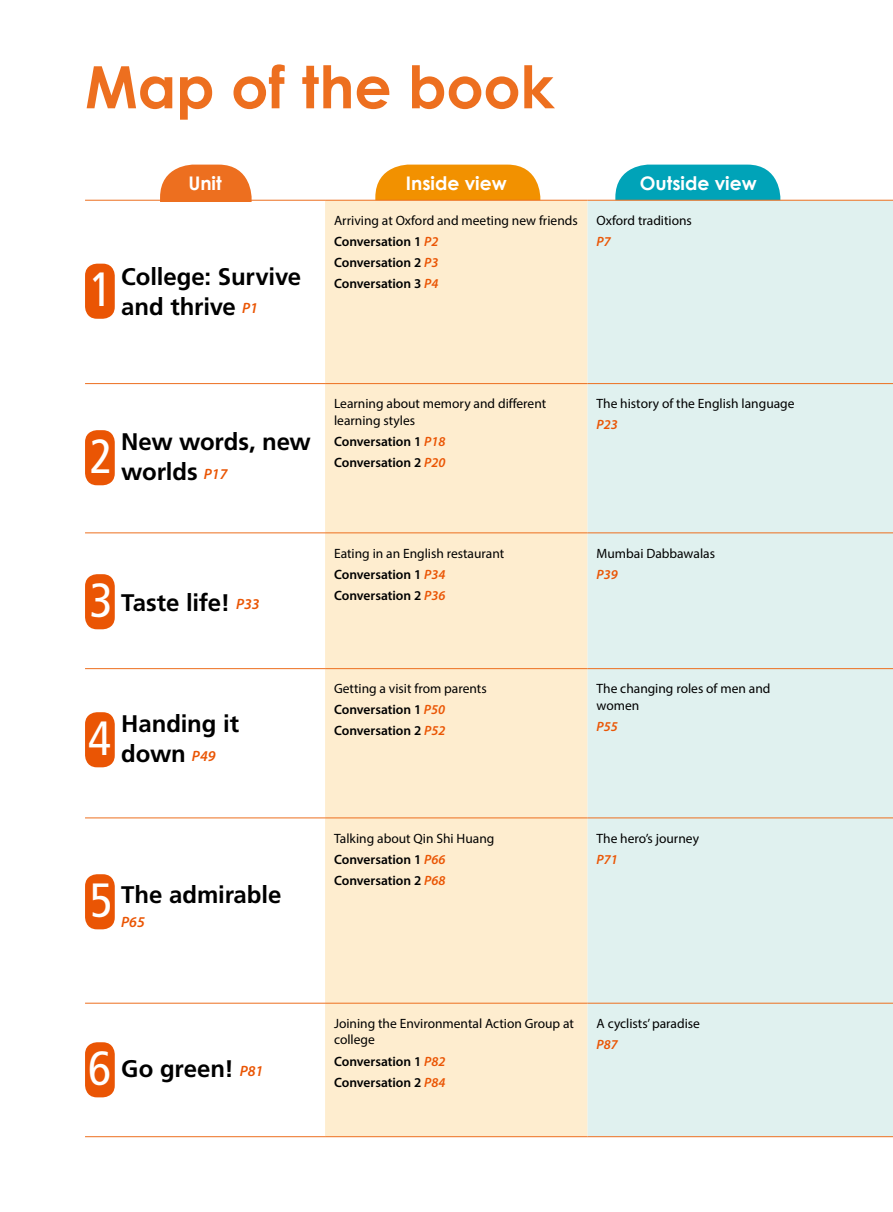
<style>
.page{position:relative;width:893px;height:1212px;background:#fff}
.page>*{position:absolute;margin:0;border:0;box-sizing:border-box;transform-origin:0 0}
.t1{font:700 58.5px "Century Gothic";letter-spacing:-.005em;color:#ed6f1f}
.t2{font:condensed 48px "Frutiger LT Std";color:#fff}
.t3{font:700 24px/30px "Frutiger LT Std";letter-spacing:-.005em;color:#000}
.t4{font:700 18.75px "Century Gothic";color:#fff}
.t5{font:italic 600 15px "Myriad Pro";color:#ea5504}
.t6{font:13.5px/16.5px "Myriad Pro";color:#000}
.t7{font:600 13.5px/21px "Myriad Pro";color:#000}
.t8{font:italic 600 13.5px "Myriad Pro";color:#ea5504}
.s1{font-weight:400}
.s2{font-style:italic;color:#ea5504}
.s3{font-weight:400;font-stretch:condensed;font-size:48px;color:#fff}
.s4{font-family:"Myriad Pro";font-weight:600;font-style:italic;font-size:15px;color:#ea5504}
.s5{font-weight:600}
.s6{font-weight:600;font-style:italic;color:#ea5504}
</style>
<div class="page">
<svg style="left:160px;top:165px;width:92px;height:35px;background:#ef823c"></svg>
<svg style="left:375px;top:165px;width:165px;height:35px;background:#f29812"></svg>
<svg style="left:615px;top:165px;width:165px;height:35px;background:#14a9bb"></svg>
<div style="left:325px;top:201px;width:263px;height:935px;background:#feedcf"></div>
<div style="left:588px;top:201px;width:305px;height:935px;background:#e0f1ef"></div>
<hr style="left:85px;top:200px;width:240px;height:1px;background:#ed6f1f">
<hr style="left:325px;top:200px;width:263px;height:1px;background:#ed6f1f">
<hr style="left:588px;top:200px;width:221px;height:1px;background:#ed6f1f">
<hr style="left:809px;top:200px;width:84px;height:1px;background:#ed6f1f">
<hr style="left:85px;top:383px;width:240px;height:1px;background:#ed6f1f">
<hr style="left:325px;top:383px;width:263px;height:1px;background:#ed6f1f">
<hr style="left:588px;top:383px;width:221px;height:1px;background:#ed6f1f">
<hr style="left:809px;top:383px;width:84px;height:1px;background:#ed6f1f">
<hr style="left:85px;top:532px;width:240px;height:1px;background:#ed6f1f">
<hr style="left:325px;top:532px;width:263px;height:1px;background:#ed6f1f">
<hr style="left:588px;top:532px;width:221px;height:1px;background:#ed6f1f">
<hr style="left:809px;top:532px;width:84px;height:1px;background:#ed6f1f">
<hr style="left:85px;top:668px;width:240px;height:1px;background:#ed6f1f">
<hr style="left:325px;top:668px;width:263px;height:1px;background:#ed6f1f">
<hr style="left:588px;top:668px;width:221px;height:1px;background:#ed6f1f">
<hr style="left:809px;top:668px;width:84px;height:1px;background:#ed6f1f">
<hr style="left:85px;top:817px;width:240px;height:1px;background:#ed6f1f">
<hr style="left:325px;top:817px;width:263px;height:1px;background:#ed6f1f">
<hr style="left:588px;top:817px;width:221px;height:1px;background:#ed6f1f">
<hr style="left:809px;top:817px;width:84px;height:1px;background:#ed6f1f">
<hr style="left:85px;top:1003px;width:240px;height:1px;background:#ed6f1f">
<hr style="left:325px;top:1003px;width:263px;height:1px;background:#ed6f1f">
<hr style="left:588px;top:1003px;width:221px;height:1px;background:#ed6f1f">
<hr style="left:809px;top:1003px;width:84px;height:1px;background:#ed6f1f">
<hr style="left:85px;top:1136px;width:240px;height:1px;background:#ed6f1f">
<hr style="left:325px;top:1136px;width:263px;height:1px;background:#ed6f1f">
<hr style="left:588px;top:1136px;width:221px;height:1px;background:#ed6f1f">
<hr style="left:809px;top:1136px;width:84px;height:1px;background:#ed6f1f">
<div style="left:85px;top:264px;width:30px;height:55px;background:#ea5504;border-radius:12px"></div>
<div style="left:85px;top:430px;width:30px;height:55px;background:#ea5504;border-radius:12px"></div>
<div style="left:85px;top:574px;width:30px;height:55px;background:#ea5504;border-radius:12px"></div>
<div style="left:85px;top:712px;width:30px;height:55px;background:#ea5504;border-radius:12px"></div>
<div style="left:85px;top:874px;width:30px;height:55px;background:#ea5504;border-radius:12px"></div>
<div style="left:85px;top:1042px;width:30px;height:55px;background:#ea5504;border-radius:12px"></div>
<h1 class="t1" style="left:85px;top:50px;width:471px">Map of the book</h1>
<h3 class="t4" style="left:188px;top:171px;width:35px">Unit</h3>
<h3 class="t4" style="left:406px;top:171px;width:102px">Inside view</h3>
<h3 class="t4" style="left:640px;top:171px;width:118px">Outside view</h3>
<p class="t7" style="left:334px;top:210px;width:245px"><span class="s1">Arriving at Oxford and meeting new friends<br></span>Conversation 1 <span class="s2">P2<br></span>Conversation 2 <span class="s2">P3<br></span>Conversation 3 <span class="s2">P4</span></p>
<p class="t6" style="left:597px;top:212px;width:97px">Oxford traditions</p>
<p class="t8" style="left:597px;top:233px;width:16px">P7</p>
<h3 class="t3" style="left:90px;top:262px;width:213px;text-align:center"><span class="s3">1</span> College: Survive and thrive <span class="s4">P1</span></h3>
<h2 class="t2" style="left:90px;top:428px;width:25px">2</h2>
<h3 class="t3" style="left:121px;top:427px;width:191px">New words, new worlds <span class="s4">P17</span></h3>
<p class="t6" style="left:334px;top:395px;width:214px">Learning about memory and different learning styles</p>
<p class="t7" style="left:334px;top:430px;width:113px">Conversation 1 <span class="s2">P18<br></span>Conversation 2 <span class="s2">P20</span></p>
<p class="t6" style="left:597px;top:395px;width:200px">The history of the English language</p>
<p class="t8" style="left:597px;top:416px;width:23px">P23</p>
<h3 class="t3" style="left:90px;top:587px;width:171px"><span class="s3">3</span> Taste life! <span class="s4">P33</span></h3>
<h2 class="t2" style="left:88px;top:710px;width:25px">4</h2>
<h3 class="t3" style="left:121px;top:709px;width:119px">Handing it down <span class="s4">P49</span></h3>
<p class="t6" style="left:334px;top:542px;width:172px;line-height:21px">Eating in an English restaurant<br><span class="s5">Conversation 1</span> <span class="s6">P34<br></span><span class="s5">Conversation 2</span> <span class="s6">P36</span></p>
<p class="t6" style="left:597px;top:545px;width:120px">Mumbai Dabbawalas</p>
<p class="t8" style="left:597px;top:565px;width:23px">P39</p>
<p class="t7" style="left:334px;top:678px;width:154px"><span class="s1">Getting a visit from parents<br></span>Conversation 1 <span class="s2">P50<br></span>Conversation 2 <span class="s2">P52</span></p>
<p class="t6" style="left:597px;top:680px;width:175px">The changing roles of men and women</p>
<p class="t8" style="left:597px;top:718px;width:23px">P55</p>
<h3 class="t3" style="left:90px;top:880px;width:193px"><span class="s3">5</span> The admirable</h3>
<p class="t5" style="left:121px;top:912px;width:25px">P65</p>
<p class="t7" style="left:334px;top:827px;width:162px"><span class="s1">Talking about Qin Shi Huang<br></span>Conversation 1 <span class="s2">P66<br></span>Conversation 2 <span class="s2">P68</span></p>
<p class="t6" style="left:597px;top:830px;width:104px">The hero’s journey</p>
<p class="t8" style="left:597px;top:850px;width:23px">P71</p>
<h3 class="t3" style="left:88px;top:1054px;width:177px"><span class="s3">6</span> Go green! <span class="s4">P81</span></h3>
<p class="t6" style="left:334px;top:1015px;width:242px">Joining the Environmental Action Group at college</p>
<p class="t7" style="left:334px;top:1050px;width:113px">Conversation 1 <span class="s2">P82<br></span>Conversation 2 <span class="s2">P84</span></p>
<p class="t6" style="left:597px;top:1015px;width:105px">A cyclists’ paradise</p>
<p class="t8" style="left:597px;top:1036px;width:23px">P87</p>
</div>
